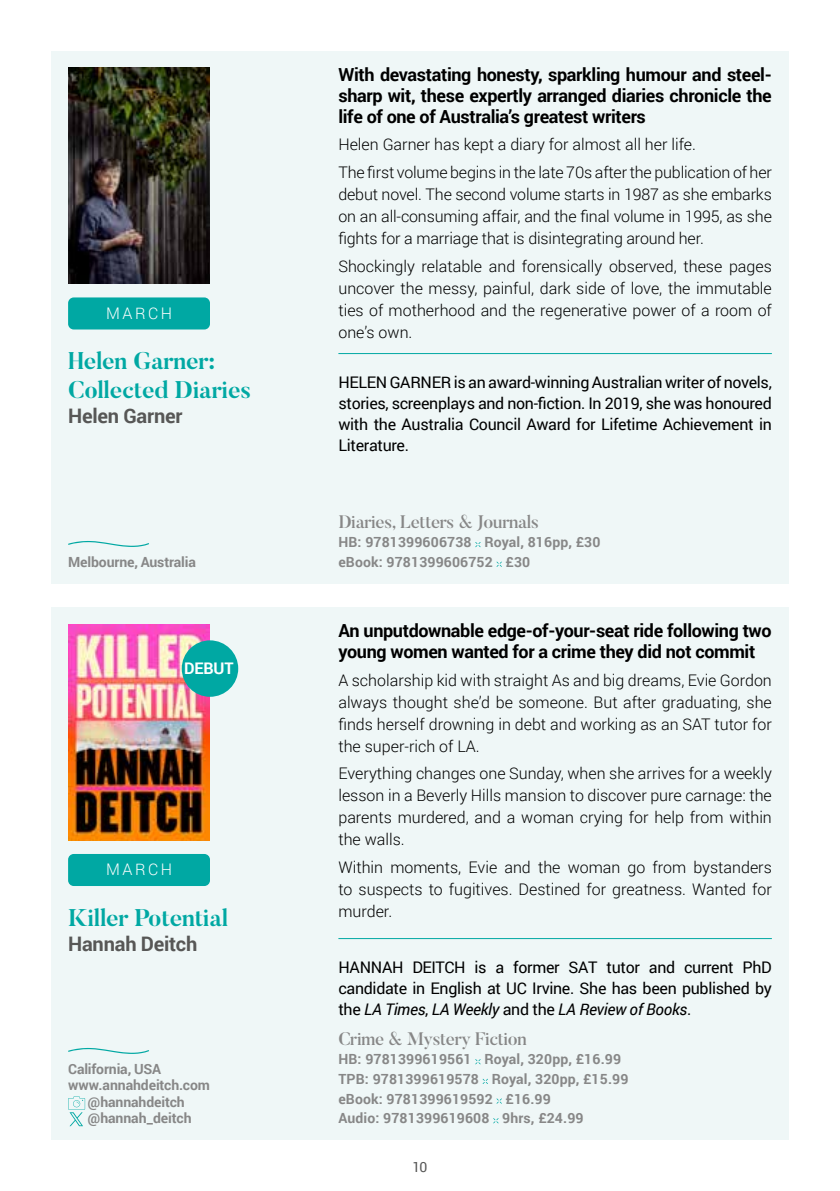
<style>
.page{position:relative;width:840px;height:1191px;background:#fff}
.page>*{position:absolute;margin:0;border:0;box-sizing:border-box;transform-origin:0 0}
.t1{font:700 24px/28.8px "Butler";letter-spacing:-.01em;color:#00a8a3}
.t2{font:700 20px "Roboto";letter-spacing:-.01em;color:#575756}
.t3{font:700 18px/21px "Roboto";letter-spacing:-.02em;color:#000;text-align:justify}
.t4{font:500 18px "Butler";letter-spacing:-.02em;color:#878787}
.t5{font:300 16px/22px "Roboto";color:#000;text-align:justify}
.t6{font:16px/21px "Roboto";letter-spacing:-.02em;color:#000;text-align:justify}
.t7{font:300 16px "Roboto";letter-spacing:.155em;color:#fff}
.t8{font:700 16px "Roboto";letter-spacing:-.01em;color:#fff}
.t9{font:700 14px/19.6px "Roboto";letter-spacing:.01em;color:#878787}
.t10{font:700 14px "Roboto";letter-spacing:-.01em;color:#878787}
.t11{font:14px "Roboto";color:#575756}
.s1{font-style:italic}
</style>
<div class="page">
<div style="left:51px;top:51px;width:737px;height:532px;background:#eff7f7"></div>
<div style="left:68px;top:297px;width:142px;height:32px;background:#00a8a3;border-radius:6px"></div>
<img style="left:68px;top:68px;width:142px;height:216px">
<svg style="left:68px;top:541px;width:81px;height:6px"></svg>
<hr style="left:338px;top:353px;width:433px;height:1px;background:#00a8a3">
<svg style="left:475px;top:542px;width:5px;height:5px"></svg>
<svg style="left:496px;top:561px;width:5px;height:6px"></svg>
<div style="left:51px;top:607px;width:737px;height:533px;background:#eff7f7"></div>
<div style="left:68px;top:854px;width:142px;height:32px;background:#00a8a3;border-radius:6px"></div>
<img style="left:68px;top:624px;width:142px;height:216px">
<svg style="left:68px;top:1047px;width:81px;height:7px"></svg>
<hr style="left:338px;top:938px;width:433px;height:1px;background:#00a8a3">
<svg style="left:475px;top:1059px;width:5px;height:5px"></svg>
<svg style="left:482px;top:1078px;width:5px;height:6px"></svg>
<svg style="left:496px;top:1098px;width:5px;height:5px"></svg>
<svg style="left:493px;top:1118px;width:5px;height:5px"></svg>
<svg style="left:68px;top:1096px;width:17px;height:30px"></svg>
<div style="left:182px;top:640px;width:56px;height:57px;background:#00a8a3;border-radius:50%"></div>
<p class="t7" style="left:106px;top:302px;width:67px">MARCH</p>
<h1 class="t1" style="left:68px;top:346px;width:184px">Helen Garner:<br>Collected Diaries</h1>
<p class="t2" style="left:68px;top:402px;width:116px">Helen Garner</p>
<p class="t10" style="left:68px;top:552px;width:129px">Melbourne, Australia</p>
<p class="t8" style="left:184px;top:657px;width:51px">DEBUT</p>
<p class="t7" style="left:106px;top:858px;width:67px">MARCH</p>
<h1 class="t1" style="left:68px;top:903px;width:162px">Killer Potential</h1>
<p class="t2" style="left:68px;top:930px;width:131px">Hannah Deitch</p>
<p class="t10" style="left:68px;top:1059px;width:95px">California, USA</p>
<p class="t9" style="left:68px;top:1075px;width:143px">www.annahdeitch.com</p>
<p class="t10" style="left:88px;top:1092px;width:98px">@hannahdeitch</p>
<p class="t9" style="left:88px;top:1108px;width:105px">@hannah_deitch</p>
<p class="t3" style="left:338px;top:63px;width:434px">With devastating honesty, sparkling humour and steel&shy;sharp wit, these expertly arranged diaries chronicle the life of one of Australia’s greatest writers</p>
<p class="t5" style="left:338px;top:130px;width:435px;line-height:27.6px">Helen Garner has kept a diary for almost all her life.<br>The first volume begins in the late 70s after the publication of her</p>
<p class="t5" style="left:338px;top:183px;width:435px">debut novel. The second volume starts in 1987 as she embarks on an all-consuming affair, and the final volume in 1995, as she fights for a marriage that is disintegrating around her.</p>
<p class="t5" style="left:338px;top:254px;width:434px">Shockingly relatable and forensically observed, these pages uncover the messy, painful, dark side of love, the immutable ties of motherhood and the regenerative power of a room of one’s own.</p>
<p class="t6" style="left:338px;top:371px;width:435px">HELEN GARNER is an award-winning Australian writer of novels, stories, screenplays and non-fiction. In 2019, she was honoured with the Australia Council Award for Lifetime Achievement in Literature.</p>
<p class="t4" style="left:338px;top:510px;width:202px">Diaries, Letters &amp; Journals</p>
<p class="t9" style="left:338px;top:532px;width:263px">HB: 9781399606738 Royal, 816pp, £30 eBook: 9781399606752 £30</p>
<p class="t3" style="left:338px;top:619px;width:434px">An unputdownable edge-of-your-seat ride following two young women wanted for a crime they did not commit</p>
<p class="t5" style="left:338px;top:668px;width:435px">A scholarship kid with straight As and big dreams, Evie Gordon always thought she’d be someone. But after graduating, she finds herself drowning in debt and working as an SAT tutor for the super-rich of LA.</p>
<p class="t5" style="left:338px;top:762px;width:435px">Everything changes one Sunday, when she arrives for a weekly lesson in a Beverly Hills mansion to discover pure carnage: the parents murdered, and a woman crying for help from within the walls.</p>
<p class="t5" style="left:338px;top:856px;width:434px">Within moments, Evie and the woman go from bystanders to suspects to fugitives. Destined for greatness. Wanted for murder.</p>
<p class="t6" style="left:338px;top:956px;width:434px">HANNAH DEITCH is a former SAT tutor and current PhD candidate in English at UC Irvine. She has been published by the <span class="s1">LA Times</span>, <span class="s1">LA Weekly</span> and the <span class="s1">LA Review of Books</span>.</p>
<p class="t4" style="left:338px;top:1027px;width:190px">Crime &amp; Mystery Fiction</p>
<p class="t9" style="left:338px;top:1049px;width:291px">HB: 9781399619561 Royal, 320pp, £16.99<br>TPB: 9781399619578 Royal, 320pp, £15.99 eBook: 9781399619592 £16.99<br>Audio: 9781399619608 9hrs, £24.99</p>
<p class="t11" style="left:412px;top:1156px;width:16px">10</p>
</div>
